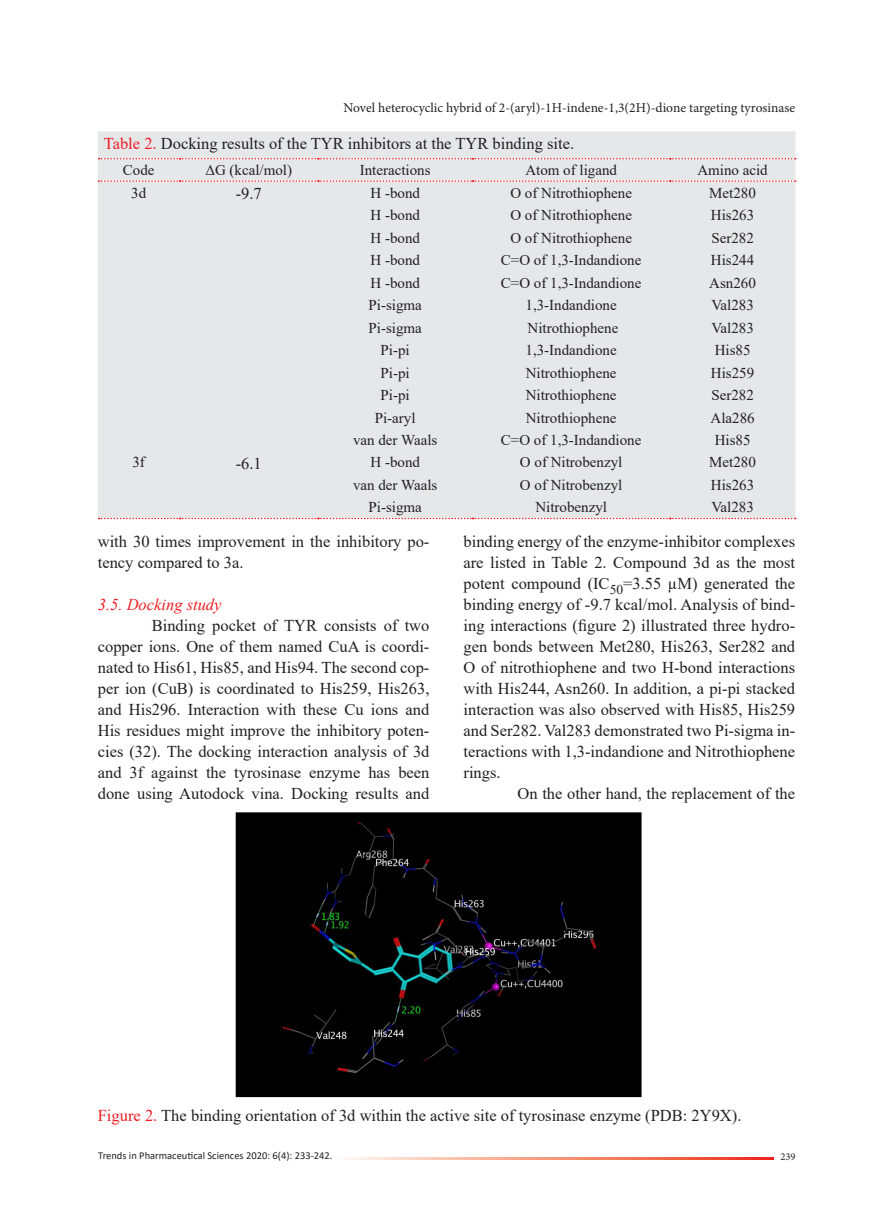
<style>
.page{position:relative;width:893px;height:1212px;background:#fff}
.page>*{position:absolute;margin:0;border:0;box-sizing:border-box;transform-origin:0 0}
.t1{font:16.5px/21px "Times New Roman";color:#231f20;text-align:justify}
.t2{font:italic 16.5px "Times New Roman";color:#ee1d23}
.t3{font:15px/22.5px "Times New Roman";color:#231f20;text-align:center}
.t4{font:13.5px "Minion Pro";color:#231f20}
.t5{font:10.5px "Calibri";color:#231f20}
.t6{font:10.5px "Minion Pro";color:#231f20}
.s1{color:#ee1c24}
.s2{color:#ee1d23}
</style>
<div class="page">
<div style="left:98px;top:131px;width:697px;height:387px;background:#e6e7e9"></div>
<svg style="left:99px;top:518px;width:697px;height:1px"></svg>
<svg style="left:99px;top:158px;width:697px;height:1px"></svg>
<svg style="left:99px;top:180px;width:697px;height:2px"></svg>
<img style="left:236px;top:812px;width:406px;height:285px">
<svg style="left:347px;top:1158px;width:427px;height:2px"></svg>
<p class="t4" style="left:344px;top:99px;width:453px">Novel heterocyclic hybrid of 2-(aryl)-1H-indene-1,3(2H)-dione targeting tyrosinase</p>
<p class="t1" style="left:104px;top:132px;width:472px"><span class="s1">Table 2.</span> Docking results of the TYR inhibitors at the TYR binding site.</p>
<p class="t3" style="left:123px;top:158px;width:33px">Code</p>
<p class="t3" style="left:205px;top:158px;width:88px">ΔG (kcal/mol)</p>
<p class="t3" style="left:360px;top:158px;width:72px">Interactions</p>
<p class="t3" style="left:525px;top:158px;width:93px">Atom of ligand</p>
<p class="t3" style="left:697px;top:158px;width:72px">Amino acid</p>
<p class="t3" style="left:131px;top:181px;width:16px">3d</p>
<p class="t1" style="left:236px;top:182px;width:28px">-9.7</p>
<p class="t3" style="left:353px;top:181px;width:86px">H ‐bond<br>H ‐bond<br>H ‐bond<br>H ‐bond<br>H ‐bond<br>Pi-sigma<br>Pi-sigma<br>Pi-pi<br>Pi-pi<br>Pi-pi<br>Pi-aryl<br>van der Waals</p>
<p class="t3" style="left:501px;top:181px;width:142px">O of Nitrothiophene<br>O of Nitrothiophene<br>O of Nitrothiophene<br>C=O of 1,3-Indandione<br>C=O of 1,3-Indandione<br>1,3-Indandione<br>Nitrothiophene<br>1,3-Indandione<br>Nitrothiophene<br>Nitrothiophene<br>Nitrothiophene<br>C=O of 1,3-Indandione</p>
<p class="t3" style="left:709px;top:181px;width:48px">Met280<br>His263<br>Ser282<br>His244<br>Asn260<br>Val283<br>Val283<br>His85<br>His259<br>Ser282<br>Ala286<br>His85</p>
<p class="t3" style="left:132px;top:451px;width:14px">3f</p>
<p class="t1" style="left:236px;top:452px;width:28px">-6.1</p>
<p class="t3" style="left:353px;top:451px;width:86px">H ‐bond<br>van der Waals<br>Pi-sigma</p>
<p class="t3" style="left:520px;top:451px;width:104px">O of Nitrobenzyl<br>O of Nitrobenzyl<br>Nitrobenzyl</p>
<p class="t3" style="left:709px;top:451px;width:48px;text-align:justify">Met280<br>His263<br>Val283</p>
<p class="t1" style="left:98px;top:531px;width:333px">with 30 times improvement in the inhibitory po&shy;tency compared to 3a.</p>
<p class="t2" style="left:98px;top:593px;width:125px">3.5. Docking study</p>
<p class="t1" style="left:98px;top:615px;width:333px;text-indent:54px">Binding pocket of TYR consists of two copper ions. One of them named CuA is coordi&shy;nated to His61, His85, and His94. The second cop&shy;per ion (CuB) is coordinated to His259, His263, and His296. Interaction with these Cu ions and His residues might improve the inhibitory poten&shy;cies (32). The docking interaction analysis of 3d and 3f against the tyrosinase enzyme has been done using Autodock vina. Docking results and</p>
<p class="t1" style="left:463px;top:531px;width:333px">binding energy of the enzyme-inhibitor complexes are listed in Table 2. Compound 3d as the most potent compound (IC<sub>50</sub>=3.55 µM) generated the binding energy of -9.7 kcal/mol. Analysis of bind&shy;ing interactions (figure 2) illustrated three hydro&shy;gen bonds between Met280, His263, Ser282 and O of nitrothiophene and two H-bond interactions with His244, Asn260. In addition, a pi-pi stacked interaction was also observed with His85, His259 and Ser282. Val283 demonstrated two Pi-sigma in&shy;teractions with 1,3-indandione and Nitrothiophene rings.</p>
<p class="t1" style="left:517px;top:783px;width:279px">On the other hand, the replacement of the</p>
<p class="t1" style="left:98px;top:1104px;width:645px"><span class="s2">Figure 2.</span> The binding orientation of 3d within the active site of tyrosinase enzyme (PDB: 2Y9X).</p>
<p class="t5" style="left:98px;top:1148px;width:236px">Trends in Pharmaceutical Sciences 2020: 6(4): 233-242.</p>
<p class="t6" style="left:780px;top:1150px;width:17px">239</p>
</div>
